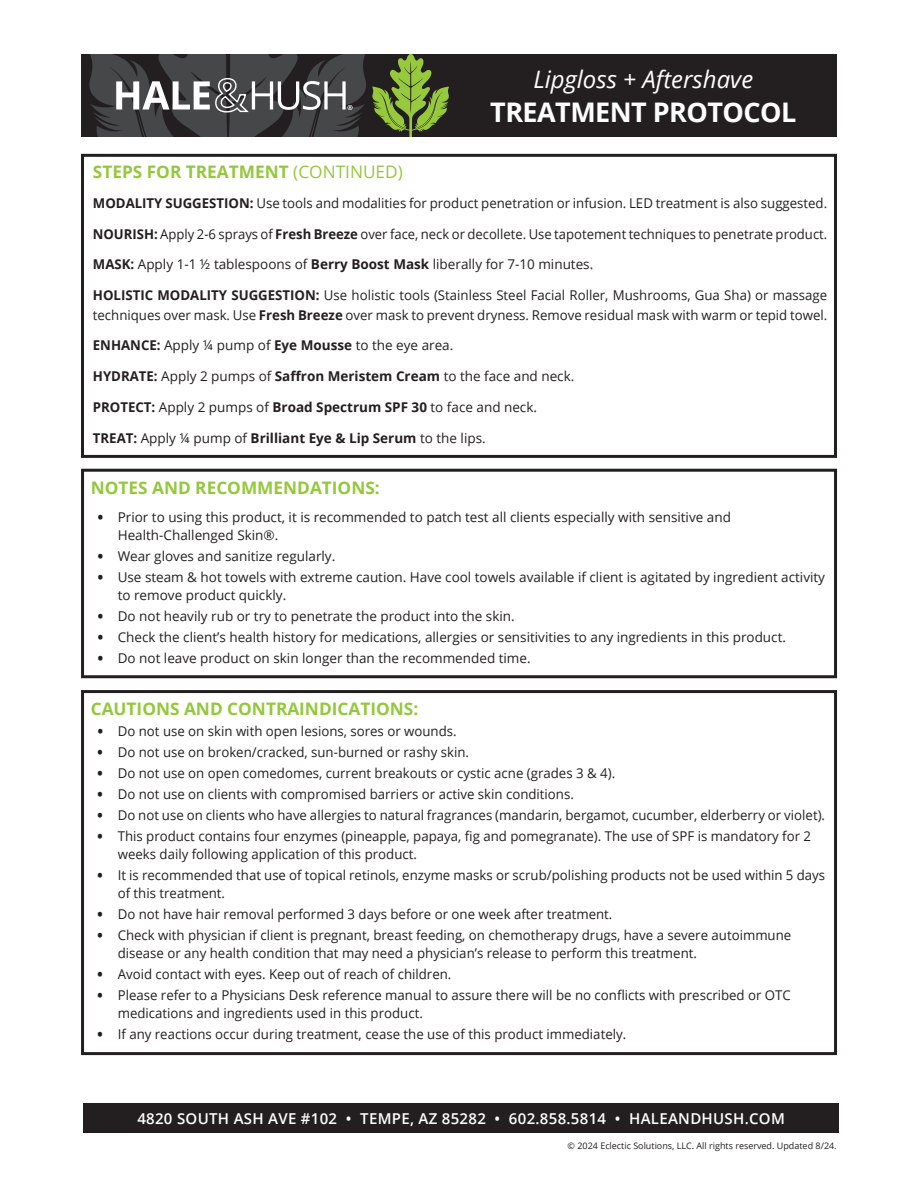
<style>
.page{position:relative;width:918px;height:1188px;background:#fff}
.page>*{position:absolute;margin:0;border:0;box-sizing:border-box;transform-origin:0 0}
.t1{font:700 27px "Open Sans";letter-spacing:-.02em;color:#fff}
.t2{font:italic 24px "Open Sans";color:#fff}
.t3{font:700 17.25px "Open Sans";color:#94c83c}
.t4{font:600 15px "Open Sans";letter-spacing:.02em;color:#fff}
.t5{font:13.5px/18px "Open Sans";color:#231f20}
.t6{font:700 13.5px "Open Sans";color:#231f20}
.t7{font:9px "Open Sans";color:#231f20}
.s1{font-weight:400}
.s2{font-weight:700}
.s3{font-weight:800}
</style>
<div class="page">
<div style="left:81px;top:469px;width:756px;height:209px;border:3px solid #231f20"></div>
<div style="left:81px;top:690px;width:756px;height:365px;border:3px solid #231f20"></div>
<div style="left:83px;top:1104px;width:756px;height:29px;background:#231f20"></div>
<div style="left:81px;top:154px;width:756px;height:304px;border:3px solid #231f20"></div>
<div style="left:81px;top:54px;width:756px;height:82px;background:#231f20"></div>
<svg style="left:89px;top:54px;width:360px;height:82px"></svg>
<p class="t3" style="left:93px;top:159px;width:311px">STEPS FOR TREATMENT <span class="s1">(CONTINUED)</span></p>
<h2 class="t2" style="left:533px;top:62px;width:221px">Lipgloss + Aftershave</h2>
<h1 class="t1" style="left:490px;top:94px;width:308px">TREATMENT PROTOCOL</h1>
<p class="t5" style="left:93px;top:194px;width:736px"><span class="s2">MODALITY SUGGESTION:</span> Use tools and modalities for product penetration or infusion. LED treatment is also suggested.</p>
<p class="t5" style="left:93px;top:224px;width:736px"><span class="s2">NOURISH:</span> Apply 2-6 sprays of <span class="s2">Fresh Breeze</span> over face, neck or decollete. Use tapotement techniques to penetrate product.</p>
<p class="t5" style="left:93px;top:255px;width:502px"><span class="s2">MASK:</span> Apply 1-1 ½ tablespoons of <span class="s2">Berry Boost Mask</span> liberally for 7-10 minutes.</p>
<p class="t5" style="left:93px;top:285px;width:736px;line-height:19.5px"><span class="s2">HOLISTIC MODALITY SUGGESTION:</span> Use holistic tools (Stainless Steel Facial Roller, Mushrooms, Gua Sha) or massage techniques over mask. Use <span class="s2">Fresh Breeze</span> over mask to prevent dryness. Remove residual mask with warm or tepid towel.</p>
<p class="t5" style="left:93px;top:336px;width:362px"><span class="s2">ENHANCE:</span> Apply ¼ pump of <span class="s2">Eye Mousse</span> to the eye area.</p>
<p class="t5" style="left:93px;top:367px;width:483px"><span class="s2">HYDRATE:</span> Apply 2 pumps of <span class="s2">Saffron Meristem Cream</span> to the face and neck.</p>
<p class="t5" style="left:93px;top:398px;width:446px"><span class="s2">PROTECT:</span> Apply 2 pumps of <span class="s2">Broad Spectrum SPF 30</span> to face and neck.</p>
<p class="t6" style="left:93px;top:428px;width:394px">TREAT: <span class="s1">Apply ¼ pump of</span> Brilliant Eye &amp; Lip Serum <span class="s1">to the lips.</span></p>
<p class="t3" style="left:91px;top:475px;width:291px">NOTES AND RECOMMENDATIONS:</p>
<p class="t5" style="left:118px;top:508px;width:615px;text-indent:-20px"><span class="s3">•</span> Prior to using this product, it is recommended to patch test all clients especially with sensitive and<br>Health-Challenged Skin®.</p>
<p class="t5" style="left:98px;top:547px;width:239px"><span class="s3">•</span> Wear gloves and sanitize regularly.</p>
<p class="t5" style="left:118px;top:568px;width:709px;text-indent:-20px"><span class="s3">•</span> Use steam &amp; hot towels with extreme caution. Have cool towels available if client is agitated by ingredient activity to remove product quickly.</p>
<p class="t5" style="left:98px;top:607px;width:419px"><span class="s3">•</span> Do not heavily rub or try to penetrate the product into the skin.</p>
<p class="t5" style="left:98px;top:628px;width:690px"><span class="s3">•</span> Check the client’s health history for medications, allergies or sensitivities to any ingredients in this product.</p>
<p class="t5" style="left:98px;top:649px;width:434px"><span class="s3">•</span> Do not leave product on skin longer than the recommended time.</p>
<p class="t3" style="left:91px;top:696px;width:329px">CAUTIONS AND CONTRAINDICATIONS:</p>
<p class="t5" style="left:98px;top:722px;width:360px"><span class="s3">•</span> Do not use on skin with open lesions, sores or wounds.</p>
<p class="t5" style="left:98px;top:743px;width:373px"><span class="s3">•</span> Do not use on broken/cracked, sun-burned or rashy skin.</p>
<p class="t5" style="left:98px;top:764px;width:519px"><span class="s3">•</span> Do not use on open comedomes, current breakouts or cystic acne (grades 3 &amp; 4).</p>
<p class="t5" style="left:98px;top:785px;width:478px"><span class="s3">•</span> Do not use on clients with compromised barriers or active skin conditions.</p>
<p class="t5" style="left:98px;top:806px;width:729px"><span class="s3">•</span> Do not use on clients who have allergies to natural fragrances (mandarin, bergamot, cucumber, elderberry or violet).</p>
<p class="t5" style="left:118px;top:827px;width:695px;text-indent:-20px"><span class="s3">•</span> This product contains four enzymes (pineapple, papaya, fig and pomegranate). The use of SPF is mandatory for 2 weeks daily following application of this product.</p>
<p class="t5" style="left:118px;top:866px;width:709px;text-indent:-20px"><span class="s3">•</span> It is recommended that use of topical retinols, enzyme masks or scrub/polishing products not be used within 5 days of this treatment.</p>
<p class="t5" style="left:98px;top:905px;width:516px"><span class="s3">•</span> Do not have hair removal performed 3 days before or one week after treatment.</p>
<p class="t5" style="left:118px;top:926px;width:675px;text-indent:-20px"><span class="s3">•</span> Check with physician if client is pregnant, breast feeding, on chemotherapy drugs, have a severe autoimmune disease or any health condition that may need a physician’s release to perform this treatment.</p>
<p class="t5" style="left:98px;top:965px;width:355px"><span class="s3">•</span> Avoid contact with eyes. Keep out of reach of children.</p>
<p class="t5" style="left:118px;top:986px;width:675px;text-indent:-20px"><span class="s3">•</span> Please refer to a Physicians Desk reference manual to assure there will be no conflicts with prescribed or OTC medications and ingredients used in this product.</p>
<p class="t5" style="left:98px;top:1025px;width:530px"><span class="s3">•</span> If any reactions occur during treatment, cease the use of this product immediately.</p>
<p class="t4" style="left:137px;top:1108px;width:649px">4820 SOUTH ASH AVE #102 • TEMPE, AZ 85282 • 602.858.5814 • HALEANDHUSH.COM</p>
<p class="t7" style="left:568px;top:1139px;width:271px">© 2024 Eclectic Solutions, LLC. All rights reserved. Updated 8/24.</p>
</div>
